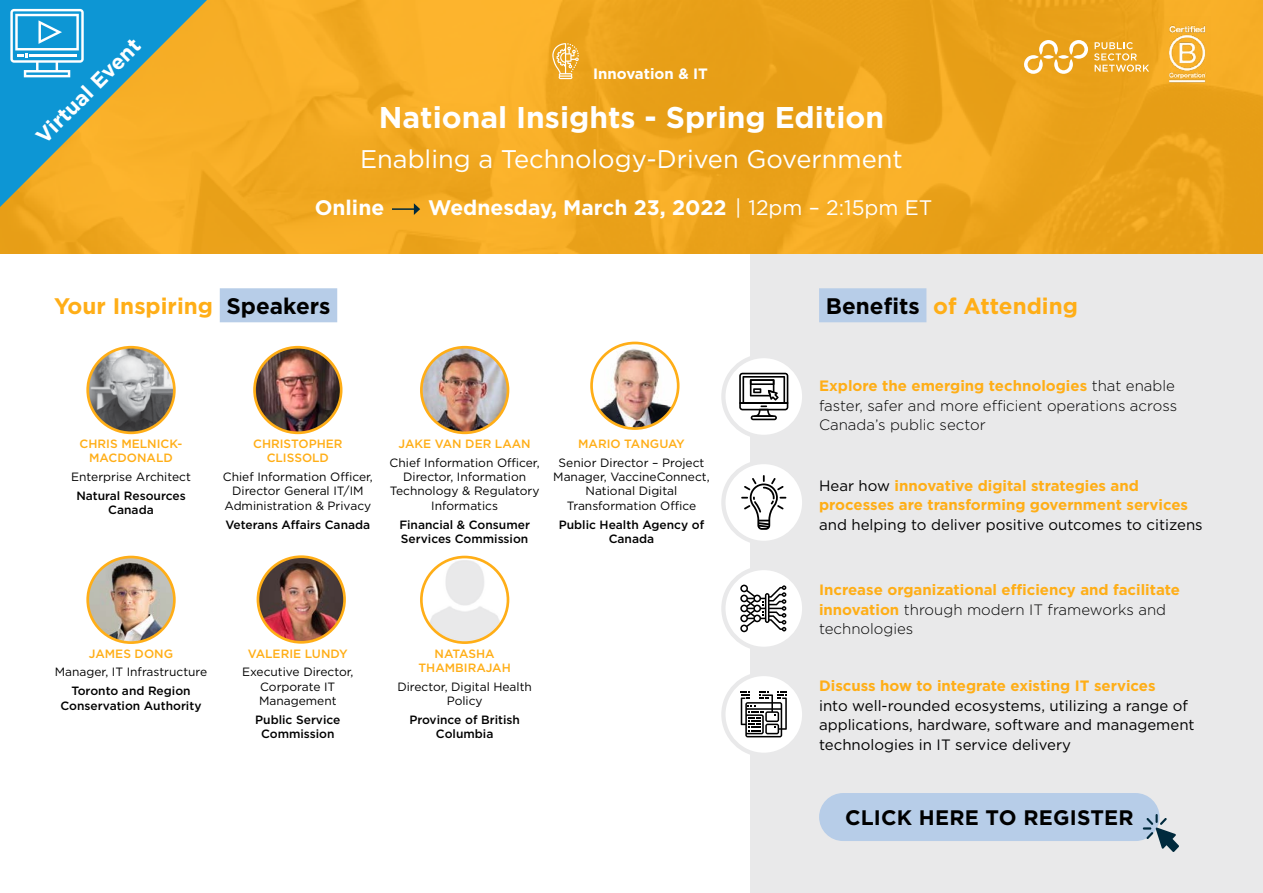
<style>
.page{position:relative;width:1263px;height:893px;background:#fff}
.page>*{position:absolute;margin:0;border:0;box-sizing:border-box;transform-origin:0 0}
.t1{font:700 30px "Gotham";color:#fff}
.t2{font:25.5px "Gotham";color:#fff}
.t3{font:700 22.5px "Gotham";color:#ffae17}
.t4{font:700 21px "Gotham";color:#fff}
.t5{font:700 21px "Gotham";letter-spacing:.01em;color:#000}
.t6{font:700 15px/19.5px "Gotham";color:#ffae17}
.t7{font:15px/19.5px "Gotham";color:#000}
.t8{font:300 15px/19.5px "Gotham";color:#000}
.t9{font:700 15px "Gotham";color:#fff}
.t10{font:12px/14.4px "Gotham";color:#000;text-align:center}
.t11{font:500 12px/14.4px "Gotham";color:#000;text-align:center}
.t12{font:500 12px/14.4px "Gotham";color:#ffae17;text-align:center}
.s1{font-weight:400}
.s2{color:#000}
.s3{font-weight:700;color:#ffae17}
.s4{font-weight:400;color:#000}
.s5{font-weight:300;color:#000}
</style>
<div class="page">
<div style="left:750px;top:193px;width:513px;height:700px;background:#e9e9ea"></div>
<div style="left:819px;top:793px;width:340px;height:48px;background:#b7cde8;border-radius:24px"></div>
<svg style="left:1143px;top:814px;width:36px;height:38px"></svg>
<svg style="left:723px;top:356px;width:81px;height:81px;fill:#fff"></svg>
<div style="left:721px;top:354px;width:85px;height:85px;border:4px solid #e9e9ea;border-radius:50%"></div>
<div style="left:723px;top:462px;width:81px;height:81px;background:#fff;border-radius:50%"></div>
<div style="left:721px;top:460px;width:85px;height:85px;border:4px solid #e9e9ea;border-radius:50%"></div>
<div style="left:723px;top:568px;width:81px;height:81px;background:#fff;border-radius:50%"></div>
<div style="left:721px;top:566px;width:85px;height:85px;border:4px solid #e9e9ea;border-radius:50%"></div>
<div style="left:723px;top:674px;width:81px;height:81px;background:#fff;border-radius:50%"></div>
<div style="left:721px;top:672px;width:85px;height:85px;border:4px solid #e9e9ea;border-radius:50%"></div>
<img style="left:0;top:0;width:1263px;height:254px">
<div style="left:220px;top:288px;width:117px;height:34px;background:#b7cde8"></div>
<div style="left:819px;top:288px;width:107px;height:34px;background:#b7cde8"></div>
<img style="left:88px;top:347px;width:86px;height:86px">
<div style="left:86px;top:346px;width:90px;height:88px;border:3px solid #ffae17;border-radius:50%"></div>
<img style="left:258px;top:557px;width:87px;height:85px">
<div style="left:257px;top:555px;width:89px;height:89px;border:3px solid #ffae17;border-radius:50%"></div>
<img style="left:256px;top:347px;width:85px;height:86px">
<div style="left:253px;top:346px;width:89px;height:88px;border:3px solid #ffae17;border-radius:50%"></div>
<img style="left:592px;top:346px;width:84px;height:83px">
<div style="left:590px;top:342px;width:89px;height:88px;border:3px solid #ffae17;border-radius:50%"></div>
<img style="left:422px;top:347px;width:85px;height:86px">
<div style="left:420px;top:346px;width:89px;height:88px;border:3px solid #ffae17;border-radius:50%"></div>
<img style="left:422px;top:558px;width:85px;height:84px">
<div style="left:420px;top:556px;width:89px;height:88px;border:3px solid #ffae17;border-radius:50%"></div>
<img style="left:88px;top:557px;width:86px;height:86px">
<div style="left:86px;top:556px;width:90px;height:88px;border:3px solid #ffae17;border-radius:50%"></div>
<svg style="left:1024px;top:40px;width:64px;height:34px"></svg>
<svg style="left:1094px;top:42px;width:55px;height:30px;background:#efb64e"></svg>
<img style="left:1163px;top:16px;width:47px;height:74px">
<hr style="left:392px;top:208px;width:23px;height:2px;background:#002a3d">
<svg style="left:414px;top:203px;width:6px;height:12px"></svg>
<svg style="left:552px;top:43px;width:27px;height:36px"></svg>
<svg style="left:0;top:0;width:207px;height:207px;background:#8ba67f"></svg>
<svg style="left:739px;top:373px;width:49px;height:47px;background:#a1a1a1"></svg>
<svg style="left:741px;top:475px;width:45px;height:55px"></svg>
<svg style="left:740px;top:585px;width:46px;height:47px"></svg>
<svg style="left:741px;top:691px;width:46px;height:46px"></svg>
<h3 class="t4" style="left:30px;top:130px;width:139px;rotate:-45deg">Virtual Event</h3>
<p class="t9" style="left:593px;top:64px;width:116px">Innovation &amp; IT</p>
<h1 class="t1" style="left:379px;top:98px;width:507px">National Insights - Spring Edition</h1>
<h2 class="t2" style="left:360px;top:143px;width:544px">Enabling a Technology-Driven Government</h2>
<h3 class="t4" style="left:315px;top:194px;width:71px">Online</h3>
<h3 class="t4" style="left:428px;top:194px;width:506px">Wednesday, March 23, 2022 <span class="s1">| 12pm – 2:15pm ET</span></h3>
<h3 class="t3" style="left:54px;top:291px;width:278px">Your Inspiring <span class="s2">Speakers</span></h3>
<h3 class="t3" style="left:826px;top:291px;width:254px"><span class="s2">Benefits</span> of Attending</h3>
<p class="t12" style="left:80px;top:436px;width:104px">CHRIS MELNICK-<br>MACDONALD</p>
<p class="t10" style="left:71px;top:469px;width:121px">Enterprise Architect</p>
<p class="t11" style="left:76px;top:488px;width:111px">Natural Resources<br>Canada</p>
<p class="t12" style="left:253px;top:436px;width:91px">CHRISTOPHER<br>CLISSOLD</p>
<p class="t10" style="left:223px;top:469px;width:152px">Chief Information Officer,<br>Director General IT/IM<br>Administration &amp; Privacy</p>
<p class="t11" style="left:225px;top:517px;width:146px">Veterans Affairs Canada</p>
<p class="t12" style="left:399px;top:436px;width:134px">JAKE VAN DER LAAN</p>
<p class="t10" style="left:390px;top:455px;width:152px">Chief Information Officer,<br>Director, Information<br>Technology &amp; Regulatory<br>Informatics</p>
<p class="t11" style="left:399px;top:517px;width:132px;text-align:left">Financial &amp; Consumer<br>Services Commission</p>
<p class="t12" style="left:578px;top:436px;width:108px">MARIO TANGUAY</p>
<p class="t10" style="left:553px;top:455px;width:158px">Senior Director – Project<br>Manager, VaccineConnect,<br>National Digital<br>Transformation Office</p>
<p class="t11" style="left:559px;top:517px;width:147px">Public Health Agency of<br>Canada</p>
<p class="t12" style="left:89px;top:646px;width:86px">JAMES DONG</p>
<p class="t10" style="left:55px;top:665px;width:154px">Manager, IT Infrastructure</p>
<p class="t11" style="left:61px;top:683px;width:142px">Toronto and Region<br>Conservation Authority</p>
<p class="t12" style="left:248px;top:646px;width:101px">VALERIE LUNDY</p>
<p class="t10" style="left:242px;top:665px;width:113px">Executive Director,<br>Corporate IT<br>Management</p>
<p class="t11" style="left:255px;top:712px;width:87px">Public Service<br>Commission</p>
<p class="t12" style="left:418px;top:646px;width:94px">NATASHA<br>THAMBIRAJAH</p>
<p class="t10" style="left:397px;top:679px;width:136px">Director, Digital Health<br>Policy</p>
<p class="t11" style="left:409px;top:712px;width:112px">Province of British<br>Columbia</p>
<p class="t8" style="left:819px;top:376px;width:359px"><span class="s3">Explore the emerging technologies</span> that enable faster, safer and more efficient operations across<br>Canada’s public sector</p>
<p class="t6" style="left:819px;top:476px;width:370px"><span class="s4">Hear how</span> innovative digital strategies and processes are transforming government services</p>
<p class="t7" style="left:819px;top:514px;width:385px">and helping to deliver positive outcomes to citizens</p>
<p class="t6" style="left:819px;top:580px;width:362px">Increase organizational efficiency and facilitate innovation <span class="s5">through modern IT frameworks and technologies</span></p>
<p class="t6" style="left:819px;top:676px;width:338px">Discuss how to integrate existing IT services</p>
<p class="t7" style="left:819px;top:695px;width:377px">into well-rounded ecosystems, utilizing a range of applications, hardware, software and management technologies in IT service delivery</p>
<h3 class="t5" style="left:845px;top:804px;width:290px">CLICK HERE TO REGISTER</h3>
</div>
